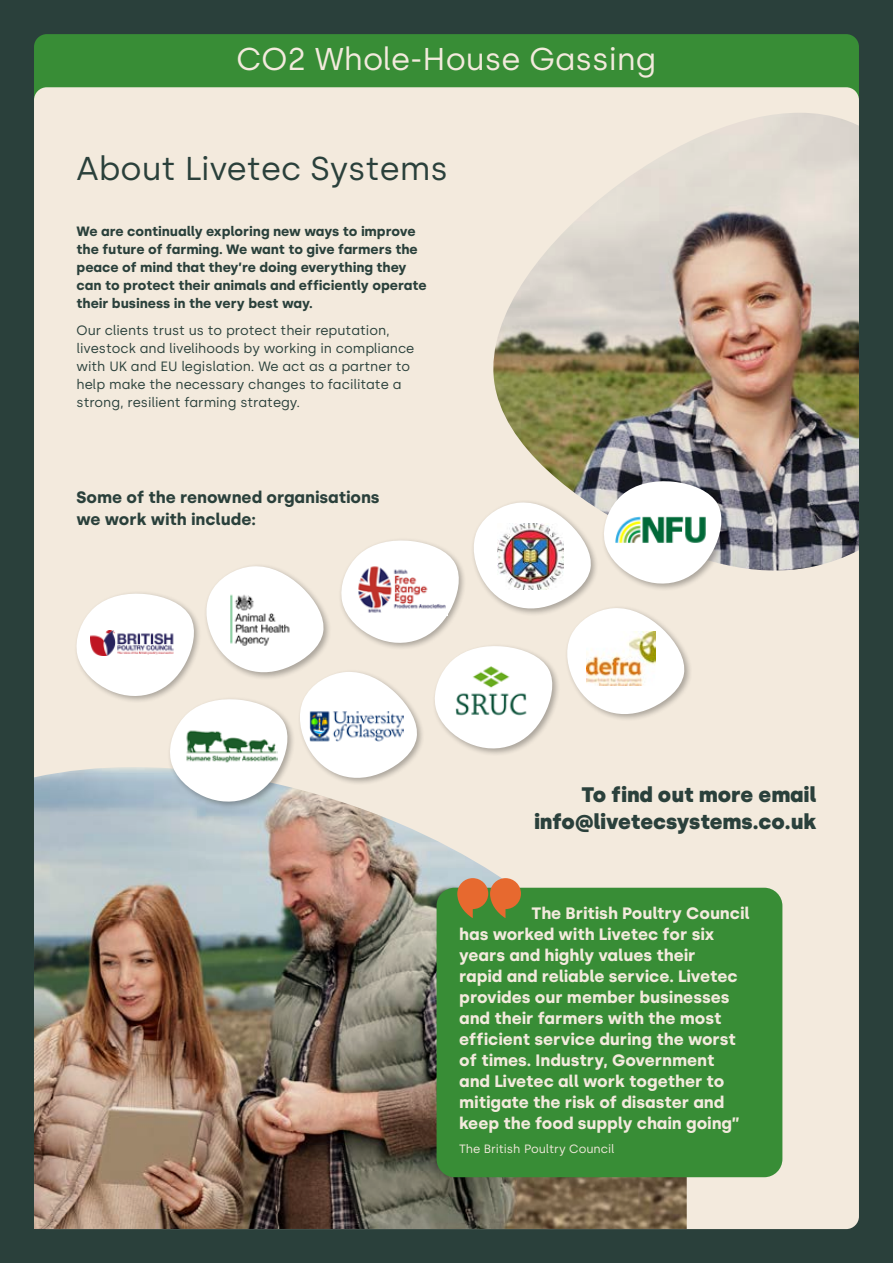
<style>
.page{position:relative;width:893px;height:1263px;background:#2a403b}
.page>*{position:absolute;margin:0;border:0;box-sizing:border-box;transform-origin:0 0}
.t1{font:33px "Silka";color:#2a403b}
.t2{font:31.5px "Silka";color:#f3eadd}
.t3{font:900 21px/27px "Silka";color:#2a403b;text-align:right}
.t4{font:700 16.5px/21px "Silka";color:#f3eadd}
.t5{font:700 16.5px/22.5px "Silka";color:#2a403b}
.t6{font:700 13.5px/18px "Silka";color:#2a403b}
.t7{font:13.5px/18px "Silka";color:#2a403b}
.t8{font:12px "Silka";color:#f3eadd}
</style>
<div class="page">
<div style="left:34px;top:34px;width:825px;height:98px;background:#388d36;border-radius:13px"></div>
<div style="left:34px;top:87px;width:825px;height:1142px;background:#f3eadd;border-radius:13px"></div>
<img style="left:493px;top:113px;width:366px;height:458px">
<img style="left:34px;top:1082px;width:653px;height:147px">
<img style="left:34px;top:770px;width:653px;height:312px">
<div style="left:601px;top:478px;width:129px;height:114px;background:#000;opacity:.3"></div>
<div style="left:167px;top:696px;width:129px;height:114px;background:#000;opacity:.3"></div>
<svg style="left:74px;top:480px;width:651px;height:323px"></svg>
<img style="left:586px;top:631px;width:70px;height:54px">
<div style="left:437px;top:888px;width:345px;height:289px;background:#388d36;border-radius:18px"></div>
<svg style="left:457px;top:878px;width:64px;height:40px"></svg>
<h2 class="t2" style="left:237px;top:41px;width:421px">CO2 Whole-House Gassing</h2>
<h1 class="t1" style="left:77px;top:149px;width:373px">About Livetec Systems</h1>
<p class="t6" style="left:77px;top:222px;width:351px">We are continually exploring new ways to improve the future of farming. We want to give farmers the peace of mind that they’re doing everything they can to protect their animals and efficiently operate their business in the very best way.</p>
<p class="t7" style="left:77px;top:321px;width:339px">Our clients trust us to protect their reputation, livestock and livelihoods by working in compliance with UK and EU legislation. We act as a partner to help make the necessary changes to facilitate a strong, resilient farming strategy.</p>
<p class="t5" style="left:77px;top:485px;width:305px">Some of the renowned organisations we work with include:</p>
<p class="t3" style="left:534px;top:781px;width:284px">To find out more email info@livetecsystems.co.uk</p>
<p class="t4" style="left:459px;top:903px;width:292px;text-indent:72px">The British Poultry Council has worked with Livetec for six years and highly values their<br>rapid and reliable service. Livetec provides our member businesses and their farmers with the most efficient service during the worst of times. Industry, Government<br>and Livetec all work together to mitigate the risk of disaster and keep the food supply chain going”</p>
<p class="t8" style="left:459px;top:1141px;width:157px">The British Poultry Council</p>
</div>
